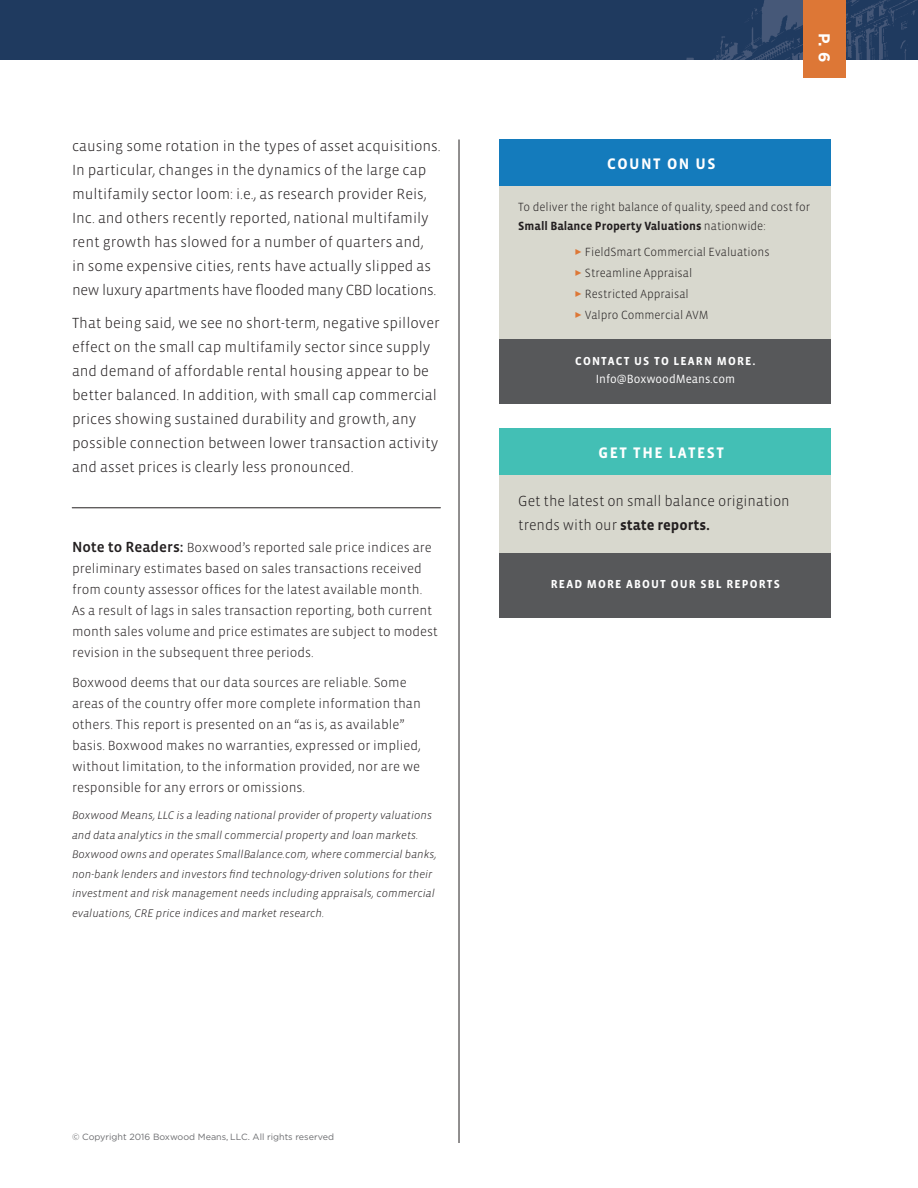
<style>
.page{position:relative;width:918px;height:1188px;background:#fff}
.page>*{position:absolute;margin:0;border:0;box-sizing:border-box;transform-origin:0 0}
.t1{font:700 15.75px "Gotham";color:#fff}
.t2{font:700 15.6px "Vista Sans";letter-spacing:.1em;color:#fff}
.t3{font:300 15px/24px "Vista Sans";color:#231f20}
.t4{font:300 13.5px/21px "Vista Sans";color:#231f20}
.t5{font:300 12.15px/19.5px "Vista Sans";color:#231f20}
.t6{font:12.15px "Vista Sans";color:#fff}
.t7{font:700 11.85px "Vista Sans";letter-spacing:.1em;color:#fff}
.t8{font:italic 300 11.25px/19.5px "Vista Sans";color:#231f20}
.t9{font:9px "Gotham";color:#6c6d70}
.s1{font-family:"Vista Sans Med";font-weight:400;font-size:15px}
.s2{font-weight:700}
.s3{color:#dd7736}
</style>
<div class="page">
<div style="left:0;top:0;width:918px;height:59px;background:#1f3a5f"></div>
<hr style="left:459px;top:140px;width:1px;height:1003px;background:#231f20">
<div style="left:804px;top:0;width:42px;height:77px;background:#dd7736"></div>
<div style="left:499px;top:143px;width:332px;height:252px;background:#d8d8ce"></div>
<div style="left:499px;top:140px;width:332px;height:46px;background:#147bbc"></div>
<div style="left:499px;top:339px;width:332px;height:65px;background:#57585a"></div>
<div style="left:499px;top:431px;width:332px;height:165px;background:#d8d8ce"></div>
<div style="left:499px;top:428px;width:332px;height:47px;background:#43bfb5"></div>
<div style="left:499px;top:554px;width:332px;height:64px;background:#57585a"></div>
<hr style="left:72px;top:508px;width:368px;height:1px;background:#231f20">
<p class="t3" style="left:72px;top:135px;width:370px">causing some rotation in the types of asset acquisitions.<br>In particular, changes in the dynamics of the large cap multifamily sector loom: i.e., as research provider Reis, Inc. and others recently reported, national multifamily rent growth has slowed for a number of quarters and,<br>in some expensive cities, rents have actually slipped as new luxury apartments have flooded many CBD locations.</p>
<p class="t3" style="left:72px;top:312px;width:369px">That being said, we see no short-term, negative spillover effect on the small cap multifamily sector since supply and demand of affordable rental housing appear to be better balanced. In addition, with small cap commercial prices showing sustained durability and growth, any possible connection between lower transaction activity and asset prices is clearly less pronounced.</p>
<p class="t4" style="left:72px;top:537px;width:367px"><span class="s1">Note to Readers:</span> Boxwood’s reported sale price indices are preliminary estimates based on sales transactions received from county assessor offices for the latest available month.<br>As a result of lags in sales transaction reporting, both current month sales volume and price estimates are subject to modest revision in the subsequent three periods.</p>
<p class="t4" style="left:72px;top:672px;width:350px">Boxwood deems that our data sources are reliable. Some areas of the country offer more complete information than others. This report is presented on an “as is, as available” basis. Boxwood makes no warranties, expressed or implied, without limitation, to the information provided, nor are we responsible for any errors or omissions.</p>
<p class="t8" style="left:72px;top:806px;width:366px">Boxwood Means, LLC is a leading national provider of property valuations and data analytics in the small commercial property and loan markets.<br>Boxwood owns and operates SmallBalance.com, where commercial banks, non-bank lenders and investors find technology-driven solutions for their investment and risk management needs including appraisals, commercial evaluations, CRE price indices and market research.</p>
<p class="t1" style="left:834px;top:33px;width:30px;rotate:90deg">P. 6</p>
<p class="t2" style="left:607px;top:156px;width:110px">COUNT ON US</p>
<p class="t5" style="left:518px;top:197px;width:294px">To deliver the right balance of quality, speed and cost for<br><span class="s2">SMALL BALANCE PROPERTY VALUATIONS</span> nationwide:</p>
<p class="t5" style="left:575px;top:242px;width:197px"><span class="s3">✓</span> FieldSmart Commercial Evaluations</p>
<p class="t5" style="left:575px;top:263px;width:119px"><span class="s3">✓</span> Streamline Appraisal</p>
<p class="t5" style="left:575px;top:284px;width:116px"><span class="s3">✓</span> Restricted Appraisal</p>
<p class="t5" style="left:575px;top:305px;width:136px"><span class="s3">✓</span> Valpro Commercial AVM</p>
<p class="t7" style="left:575px;top:355px;width:17px">CONTACT</p>
<p class="t7" style="left:634px;top:355px;width:123px">US TO LEARN MORE.</p>
<p class="t6" style="left:596px;top:373px;width:141px">Info@BoxwoodMeans.com</p>
<p class="t2" style="left:599px;top:444px;width:118px">GET THE LATEST</p>
<p class="t3" style="left:518px;top:489px;width:273px">Get the latest on small balance origination trends with our <span class="s2">STATE REPORTS.</span></p>
<p class="t7" style="left:551px;top:578px;width:85px">READ MORE ABOUT</p>
<p class="t7" style="left:671px;top:578px;width:104px">OU R SBL REPORTS</p>
<p class="t9" style="left:72px;top:1132px;width:264px">© Copyright 2016 Boxwood Means, LLC. All rights reserved</p>
</div>
